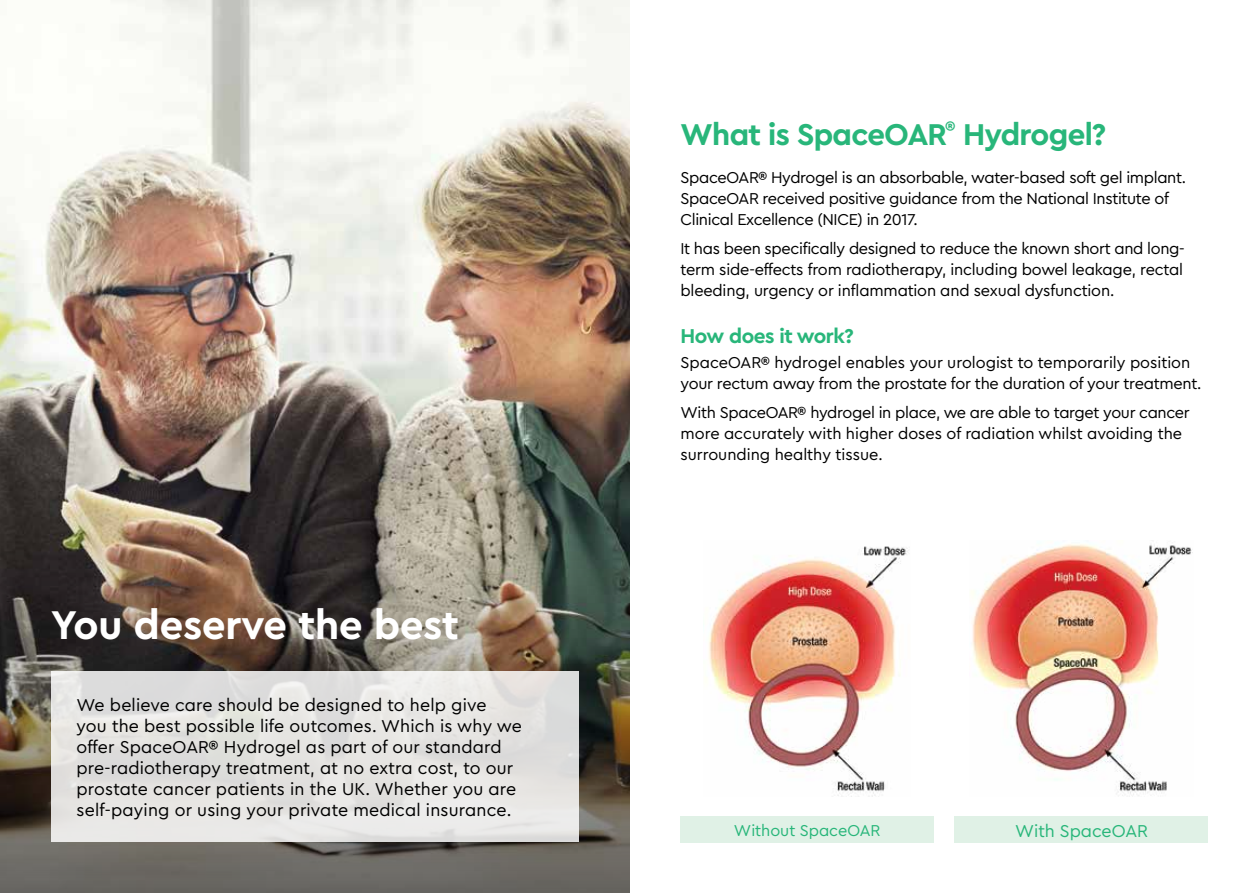
<style>
.page{position:relative;width:1259px;height:893px;background:#fff}
.page>*{position:absolute;margin:0;border:0;box-sizing:border-box;transform-origin:0 0}
.t1{font:900 42px "Genesis Care Sans";color:#fff}
.t2{font:900 31.5px "Genesis Care Sans";letter-spacing:-.02em;color:#28b67a}
.t3{font:900 21px "Genesis Care Sans";letter-spacing:-.02em;color:#28b67a}
.t4{font:18px/21px "Genesis Care Sans";letter-spacing:.01em;color:#000}
.t5{font:18px "Genesis Care Sans";color:#28b67a}
.t6{font:16.5px/21px "Genesis Care Sans";letter-spacing:-.015em;color:#000}
.t7{font:16.5px "Genesis Care Sans";color:#28b67a}
</style>
<div class="page">
<img style="left:0;top:0;width:629px;height:540px">
<img style="left:0;top:540px;width:629px;height:353px">
<div style="left:51px;top:671px;width:527px;height:171px;background:#e5e4e1"></div>
<img style="left:709px;top:546px;width:199px;height:251px">
<img style="left:971px;top:540px;width:222px;height:256px">
<div style="left:680px;top:816px;width:253px;height:27px;background:#e0f1e6"></div>
<div style="left:955px;top:816px;width:253px;height:27px;background:#e0f1e6"></div>
<h1 class="t1" style="left:51px;top:597px;width:409px">You deserve the best</h1>
<p class="t4" style="left:77px;top:694px;width:447px">We believe care should be designed to help give<br>you the best possible life outcomes. Which is why we offer SpaceOAR® Hydrogel as part of our standard pre-radiotherapy treatment, at no extra cost, to our prostate cancer patients in the UK. Whether you are self-paying or using your private medical insurance.</p>
<h2 class="t2" style="left:680px;top:113px;width:427px">What is SpaceOAR<sup>®</sup> Hydrogel?</h2>
<p class="t6" style="left:680px;top:166px;width:507px">SpaceOAR® Hydrogel is an absorbable, water-based soft gel implant.<br>SpaceOAR received positive guidance from the National Institute of<br>Clinical Excellence (NICE) in 2017.</p>
<p class="t6" style="left:680px;top:237px;width:506px;text-align:justify">It has been specifically designed to reduce the known short and long&shy;term side-effects from radiotherapy, including bowel leakage, rectal bleeding, urgency or inflammation and sexual dysfunction.</p>
<p class="t3" style="left:680px;top:322px;width:175px">How does it work?</p>
<p class="t6" style="left:680px;top:351px;width:522px">SpaceOAR® hydrogel enables your urologist to temporarily position your rectum away from the prostate for the duration of your treatment.</p>
<p class="t6" style="left:680px;top:401px;width:510px">With SpaceOAR® hydrogel in place, we are able to target your cancer more accurately with higher doses of radiation whilst avoiding the surrounding healthy tissue.</p>
<p class="t7" style="left:734px;top:820px;width:148px">Without SpaceOAR</p>
<p class="t5" style="left:1015px;top:819px;width:134px">With SpaceOAR</p>
</div>
